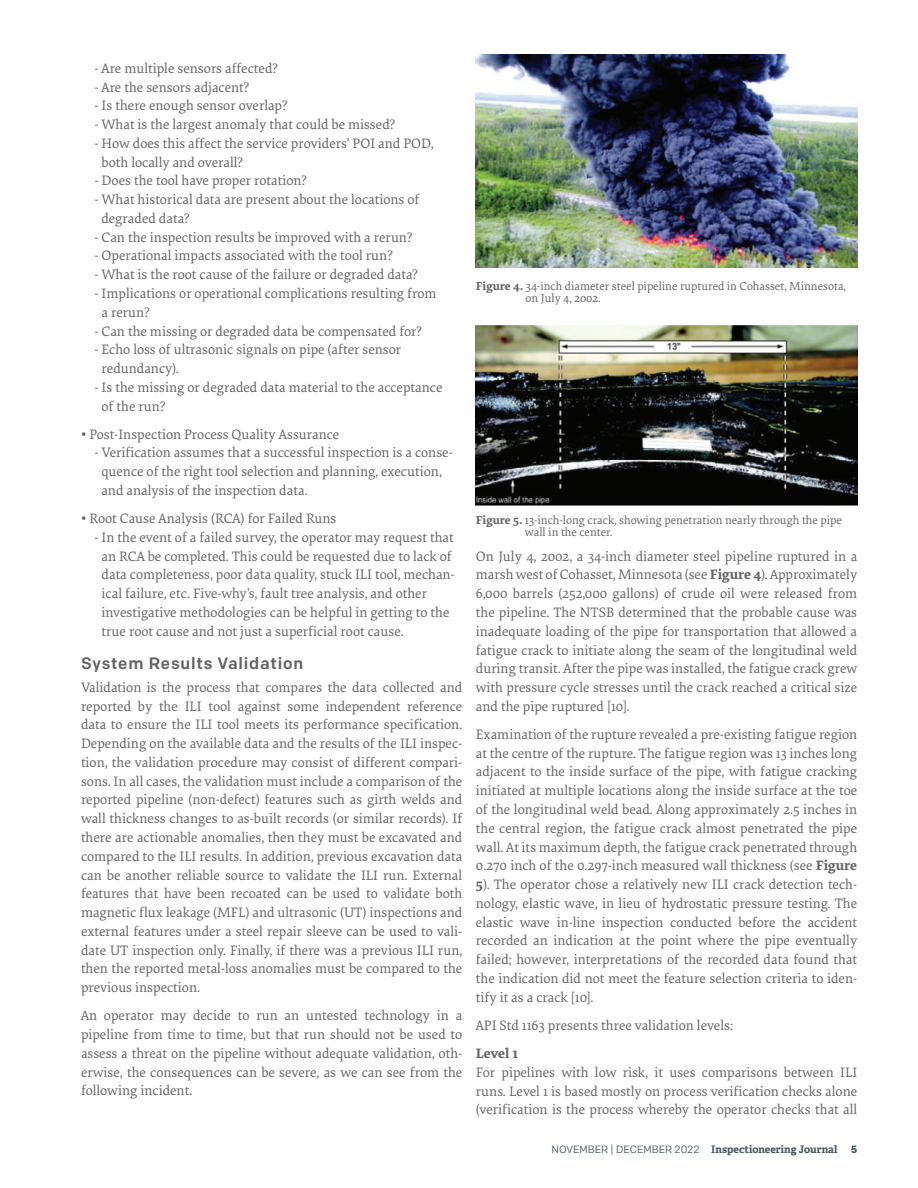
<style>
.page{position:relative;width:918px;height:1188px;background:#fff}
.page>*{position:absolute;margin:0;border:0;box-sizing:border-box;transform-origin:0 0}
.t1{font:500 16.5px "Colfax";letter-spacing:.05em;color:#636366}
.t2{font:14.25px/18.8px "Elena";color:#636366}
.t3{font:700 14.25px "Elena";color:#636366}
.t4{font:12px/12px "Elena";color:#636366}
.t5{font:700 10.5px "Adelle";color:#45555f}
.t6{font:700 10.5px "Colfax";color:#45555f}
.s1{font-weight:700}
.s2{font-family:"Colfax";font-weight:400}
</style>
<div class="page">
<img style="left:476px;top:54px;width:381px;height:214px">
<img style="left:476px;top:326px;width:381px;height:179px">
<p class="t2" style="left:95px;top:58px;width:185px">- Are multiple sensors affected?</p>
<p class="t2" style="left:95px;top:77px;width:156px">- Are the sensors adjacent?</p>
<p class="t2" style="left:95px;top:96px;width:194px">- Is there enough sensor overlap?</p>
<p class="t2" style="left:95px;top:114px;width:302px">- What is the largest anomaly that could be missed?</p>
<p class="t2" style="left:102px;top:133px;width:334px;text-indent:-7px">- How does this affect the service providers’ POI and POD, both locally and overall?</p>
<p class="t2" style="left:95px;top:171px;width:214px">- Does the tool have proper rotation?</p>
<p class="t2" style="left:101px;top:190px;width:320px;text-indent:-7px">- What historical data are present about the locations of degraded data?</p>
<p class="t2" style="left:95px;top:227px;width:319px">- Can the inspection results be improved with a rerun?</p>
<p class="t2" style="left:95px;top:246px;width:299px">- Operational impacts associated with the tool run?</p>
<p class="t2" style="left:95px;top:265px;width:325px">- What is the root cause of the failure or degraded data?</p>
<p class="t2" style="left:102px;top:283px;width:336px;text-indent:-7px">- Implications or operational complications resulting from a rerun?</p>
<p class="t2" style="left:95px;top:321px;width:329px">- Can the missing or degraded data be compensated for?</p>
<p class="t2" style="left:102px;top:340px;width:301px;text-indent:-7px">- Echo loss of ultrasonic signals on pipe (after sensor redundancy).</p>
<p class="t2" style="left:102px;top:377px;width:342px;text-indent:-7px">- Is the missing or degraded data material to the acceptance of the run?</p>
<p class="t2" style="left:81px;top:424px;width:260px">• Post-Inspection Process Quality Assurance</p>
<p class="t2" style="left:101px;top:443px;width:353px;text-indent:-7px">- Verification assumes that a successful inspection is a conse&shy;quence of the right tool selection and planning, execution, and analysis of the inspection data.</p>
<p class="t2" style="left:81px;top:509px;width:257px">• Root Cause Analysis (RCA) for Failed Runs</p>
<p class="t2" style="left:102px;top:527px;width:355px;text-indent:-7px">- In the event of a failed survey, the operator may request that an RCA be completed. This could be requested due to lack of data completeness, poor data quality, stuck ILI tool, mechan&shy;ical failure, etc. Five-why’s, fault tree analysis, and other investigative methodologies can be helpful in getting to the true root cause and not just a superficial root cause.</p>
<p class="t1" style="left:81px;top:653px;width:224px">System Results Validation</p>
<p class="t2" style="left:81px;top:677px;width:383px;text-align:justify">Validation is the process that compares the data collected and reported by the ILI tool against some independent reference data to ensure the ILI tool meets its performance specification.<br>Depending on the available data and the results of the ILI inspec&shy;tion, the validation procedure may consist of different compari&shy;sons. In all cases, the validation must include a comparison of the reported pipeline (non-defect) features such as girth welds and wall thickness changes to as-built records (or similar records). If there are actionable anomalies, then they must be excavated and compared to the ILI results. In addition, previous excavation data can be another reliable source to validate the ILI run. External features that have been recoated can be used to validate both magnetic flux leakage (MFL) and ultrasonic (UT) inspections and external features under a steel repair sleeve can be used to vali&shy;date UT inspection only. Finally, if there was a previous ILI run, then the reported metal-loss anomalies must be compared to the previous inspection.</p>
<p class="t2" style="left:81px;top:1006px;width:383px;text-align:justify">An operator may decide to run an untested technology in a pipeline from time to time, but that run should not be used to assess a threat on the pipeline without adequate validation, oth&shy;erwise, the consequences can be severe, as we can see from the following incident.</p>
<p class="t4" style="left:526px;top:279px;width:322px;text-indent:-50px"><span class="s1">Figure 4.</span> 34-inch diameter steel pipeline ruptured in Cohasset, Minnesota, on July 4, 2002.</p>
<p class="t4" style="left:525px;top:514px;width:319px;text-indent:-49px"><span class="s1">Figure 5.</span> 13-inch-long crack, showing penetration nearly through the pipe wall in the center.</p>
<p class="t2" style="left:476px;top:546px;width:383px;text-align:justify">On July 4, 2002, a 34-inch diameter steel pipeline ruptured in a marsh west of Cohasset, Minnesota (see <span class="s1">Figure 4</span>). Approximately 6,000 barrels (252,000 gallons) of crude oil were released from the pipeline. The NTSB determined that the probable cause was inadequate loading of the pipe for transportation that allowed a fatigue crack to initiate along the seam of the longitudinal weld during transit. After the pipe was installed, the fatigue crack grew with pressure cycle stresses until the crack reached a critical size and the pipe ruptured [10].</p>
<p class="t2" style="left:476px;top:724px;width:383px;text-align:justify">Examination of the rupture revealed a pre-existing fatigue region at the centre of the rupture. The fatigue region was 13 inches long adjacent to the inside surface of the pipe, with fatigue cracking initiated at multiple locations along the inside surface at the toe of the longitudinal weld bead. Along approximately 2.5 inches in the central region, the fatigue crack almost penetrated the pipe wall. At its maximum depth, the fatigue crack penetrated through 0.270 inch of the 0.297-inch measured wall thickness (see <span class="s1">Figure 5</span>). The operator chose a relatively new ILI crack detection tech&shy;nology, elastic wave, in lieu of hydrostatic pressure testing. The elastic wave in-line inspection conducted before the accident recorded an indication at the point where the pipe eventually failed; however, interpretations of the recorded data found that the indication did not meet the feature selection criteria to iden&shy;tify it as a crack [10].</p>
<p class="t2" style="left:476px;top:1015px;width:259px">API Std 1163 presents three validation levels:</p>
<p class="t3" style="left:476px;top:1043px;width:44px">Level 1</p>
<p class="t2" style="left:476px;top:1062px;width:383px;text-align:justify">For pipelines with low risk, it uses comparisons between ILI runs. Level 1 is based mostly on process verification checks alone (verification is the process whereby the operator checks that all</p>
<p class="t5" style="left:552px;top:1143px;width:287px"><span class="s2">NOVEMBER | DECEMBER 2022</span> Inspectioneering Journal</p>
<p class="t6" style="left:851px;top:1143px;width:8px">5</p>
</div>
